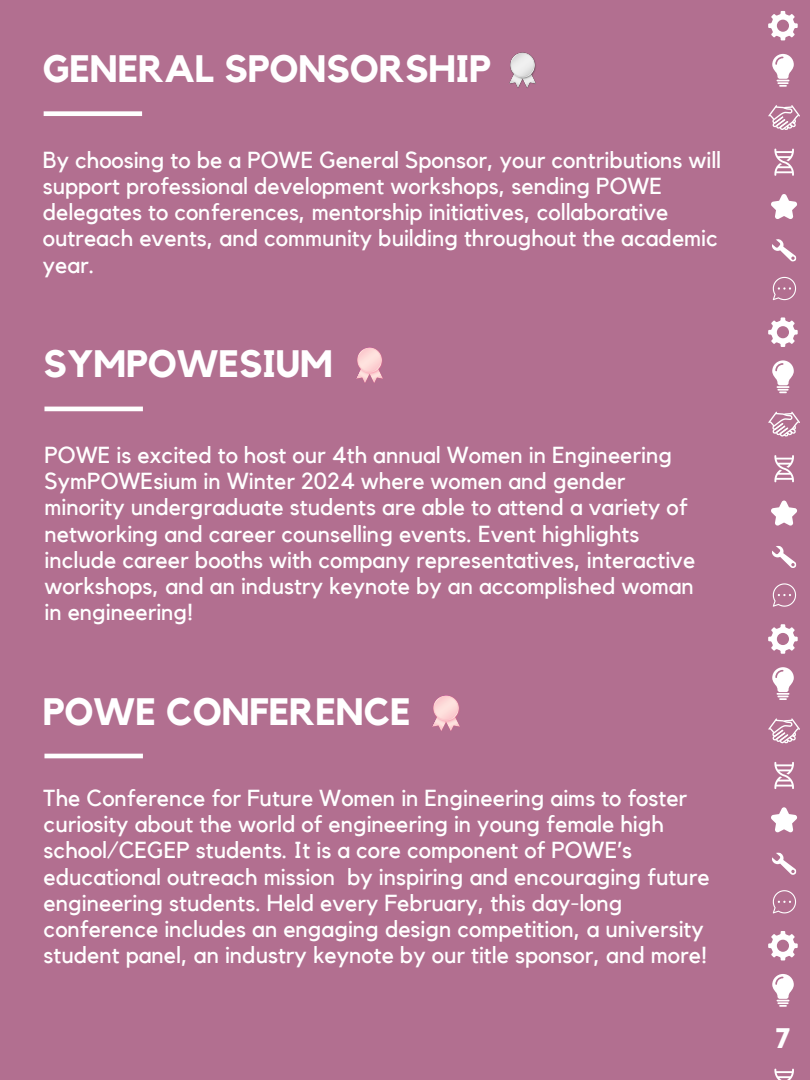
<style>
.page{position:relative;width:810px;height:1080px;background:#b26f90}
.page>*{position:absolute;margin:0;border:0;box-sizing:border-box;transform-origin:0 0}
.t1{font:700 38.06px "Kollektif";color:#fff}
.t2{font:700 28.19px "Kollektif";color:#fff}
.t3{font:23.12px/26.2px "Kollektif";color:#fff}
</style>
<div class="page">
<div style="left:44px;top:111px;width:98px;height:5px;background:#fff"></div>
<hr style="left:44px;top:754px;width:99px;height:4px;background:#fff">
<img style="left:509px;top:52px;width:27px;height:36px">
<hr style="left:44px;top:407px;width:99px;height:4px;background:#fff">
<img style="left:356px;top:348px;width:27px;height:35px">
<svg style="left:768px;top:11px;width:30px;height:29px"></svg>
<svg style="left:772px;top:54px;width:22px;height:33px"></svg>
<svg style="left:774px;top:149px;width:20px;height:27px"></svg>
<svg style="left:768px;top:105px;width:32px;height:25px"></svg>
<svg style="left:771px;top:194px;width:26px;height:25px"></svg>
<svg style="left:772px;top:239px;width:25px;height:23px"></svg>
<svg style="left:773px;top:277px;width:23px;height:23px"></svg>
<img style="left:433px;top:695px;width:27px;height:36px">
<svg style="left:768px;top:317px;width:30px;height:30px"></svg>
<svg style="left:772px;top:360px;width:22px;height:33px"></svg>
<svg style="left:774px;top:455px;width:20px;height:27px"></svg>
<svg style="left:768px;top:412px;width:32px;height:25px"></svg>
<svg style="left:771px;top:500px;width:26px;height:26px"></svg>
<svg style="left:772px;top:546px;width:25px;height:22px"></svg>
<svg style="left:773px;top:583px;width:23px;height:24px"></svg>
<svg style="left:768px;top:624px;width:30px;height:30px"></svg>
<svg style="left:772px;top:667px;width:22px;height:33px"></svg>
<svg style="left:774px;top:762px;width:20px;height:27px"></svg>
<svg style="left:768px;top:718px;width:32px;height:26px"></svg>
<svg style="left:771px;top:807px;width:27px;height:26px"></svg>
<svg style="left:772px;top:852px;width:25px;height:23px"></svg>
<svg style="left:773px;top:890px;width:23px;height:23px"></svg>
<svg style="left:768px;top:931px;width:30px;height:30px"></svg>
<svg style="left:772px;top:974px;width:22px;height:33px"></svg>
<svg style="left:774px;top:1069px;width:20px;height:11px"></svg>
<p class="t1" style="left:43px;top:51px;width:450px">GENERAL SPONSORSHIP</p>
<p class="t3" style="left:43px;top:147px;width:680px">By choosing to be a POWE General Sponsor, your contributions will support professional development workshops, sending POWE delegates to conferences, mentorship initiatives, collaborative outreach events, and community building throughout the academic year.</p>
<p class="t1" style="left:44px;top:346px;width:291px">SYMPOWESIUM</p>
<p class="t3" style="left:44px;top:443px;width:652px">POWE is excited to host our 4th annual Women in Engineering SymPOWEsium in Winter 2024 where women and gender minority undergraduate students are able to attend a variety of networking and career counselling events. Event highlights include career booths with company representatives, interactive workshops, and an industry keynote by an accomplished woman in engineering!</p>
<p class="t1" style="left:43px;top:694px;width:369px">POWE CONFERENCE</p>
<p class="t3" style="left:44px;top:786px;width:668px">The Conference for Future Women in Engineering aims to foster curiosity about the world of engineering in young female high school/CEGEP students. It is a core component of POWE’s educational outreach mission by inspiring and encouraging future engineering students. Held every February, this day-long conference includes an engaging design competition, a university student panel, an industry keynote by our title sponsor, and more!</p>
<p class="t2" style="left:775px;top:1025px;width:17px">7</p>
</div>
